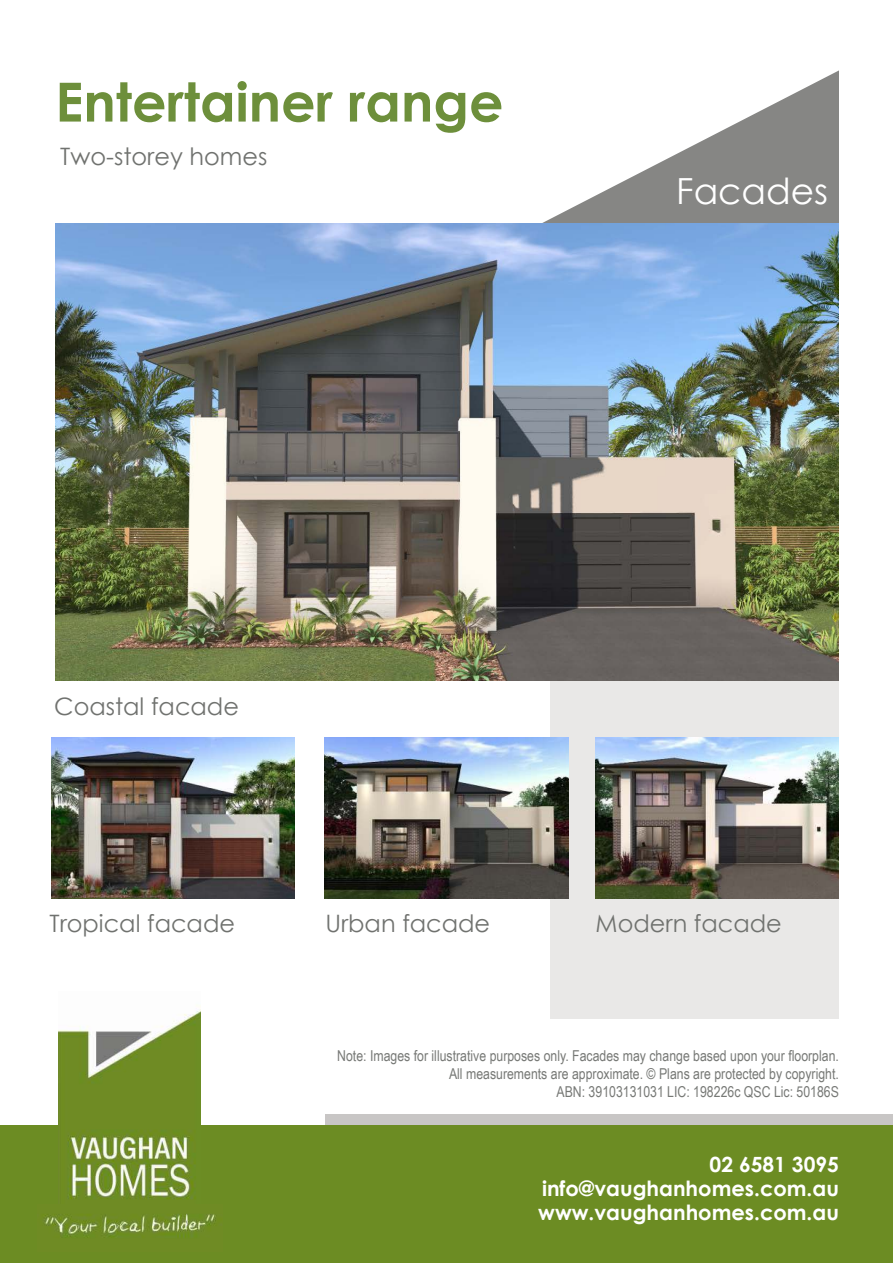
<style>
.page{position:relative;width:893px;height:1263px;background:#fff}
.page>*{position:absolute;margin:0;border:0;box-sizing:border-box;transform-origin:0 0}
.t1{font:700 54px "Century Gothic";color:#6d8f3b}
.t2{font:36px "Century Gothic";color:#fff}
.t3{font:24px "Century Gothic";color:#70726f}
.t4{font:700 21px/24px "Century Gothic";color:#fff;text-align:justify}
.t5{font:15px/18px "Arial Narrow";color:#777976;text-align:right}
</style>
<div class="page">
<div style="left:0;top:1125px;width:893px;height:138px;background:#6c8c23"></div>
<img style="left:58px;top:1005px;width:143px;height:194px">
<img style="left:43px;top:1213px;width:173px;height:25px">
<div style="left:550px;top:224px;width:289px;height:794px;background:#e9e8e7"></div>
<svg style="left:542px;top:70px;width:297px;height:153px"></svg>
<img style="left:55px;top:223px;width:784px;height:457px">
<img style="left:51px;top:738px;width:243px;height:160px">
<img style="left:596px;top:738px;width:243px;height:160px">
<img style="left:325px;top:738px;width:243px;height:160px">
<div style="left:325px;top:1114px;width:568px;height:11px;background:#c8c6c5"></div>
<h1 class="t1" style="left:55px;top:81px;width:450px">Entertainer range</h1>
<h3 class="t3" style="left:60px;top:147px;width:209px">Two-storey homes</h3>
<h2 class="t2" style="left:676px;top:177px;width:153px">Facades</h2>
<h3 class="t3" style="left:54px;top:697px;width:186px">Coastal facade</h3>
<h3 class="t3" style="left:49px;top:914px;width:187px">Tropical facade</h3>
<h3 class="t3" style="left:325px;top:914px;width:166px">Urban facade</h3>
<h3 class="t3" style="left:596px;top:914px;width:188px">Modern facade</h3>
<p class="t5" style="left:337px;top:1046px;width:503px">Note: Images for illustrative purposes only. Facades may change based upon your floorplan.<br>All measurements are approximate. © Plans are protected by copyright.<br>ABN: 39103131031 LIC: 198226c QSC Lic: 50186S</p>
<h3 class="t4" style="left:538px;top:1155px;width:302px;text-indent:171px">02 6581 3095 info@vaughanhomes.com.au www.vaughanhomes.com.au</h3>
</div>
